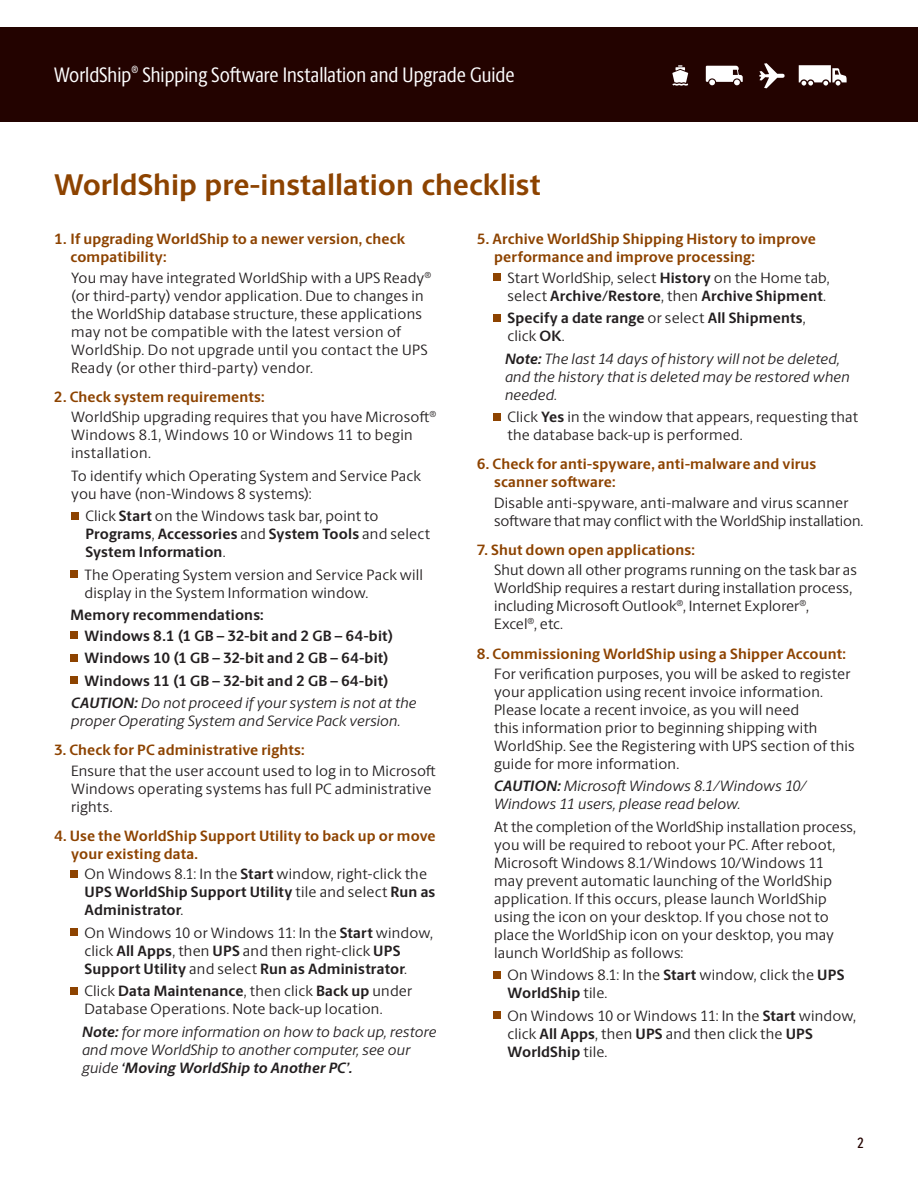
<style>
.page{position:relative;width:918px;height:1188px;background:#fff}
.page>*{position:absolute;margin:0;border:0;box-sizing:border-box;transform-origin:0 0}
.t1{font:700 30px "UPS Berlingske Sans";color:#8d4300}
.t2{font:21px "UPS Berlingske Sans Cn";color:#fff}
.t3{font:15px/18px "UPS Berlingske Sans";letter-spacing:.01em;color:#231f20}
.t4{font:italic 15px/18px "UPS Berlingske Sans";letter-spacing:.01em;color:#231f20}
.t5{font:700 15px/18px "UPS Berlingske Sans";letter-spacing:.01em;color:#8d4300}
.t6{font:700 15px/18px "UPS Berlingske Sans";letter-spacing:.01em;color:#231f20}
.t7{font:500 15px "UPS Berlingske Sans Cn";color:#230300}
.s1{font-weight:700;color:#8d4300}
.s2{font-weight:400}
.s3{font-weight:700}
</style>
<div class="page">
<div style="left:0;top:27px;width:918px;height:95px;background:#230300"></div>
<svg style="left:672px;top:65px;width:16px;height:21px"></svg>
<svg style="left:706px;top:66px;width:37px;height:20px"></svg>
<svg style="left:759px;top:63px;width:26px;height:25px"></svg>
<svg style="left:799px;top:65px;width:48px;height:21px"></svg>
<div style="left:71px;top:512px;width:8px;height:8px;background:#8d4300"></div>
<div style="left:70px;top:570px;width:8px;height:8px;background:#8d4300"></div>
<div style="left:70px;top:631px;width:8px;height:8px;background:#8d4300"></div>
<div style="left:70px;top:654px;width:8px;height:8px;background:#8d4300"></div>
<div style="left:70px;top:676px;width:8px;height:8px;background:#8d4300"></div>
<div style="left:70px;top:870px;width:8px;height:8px;background:#8d4300"></div>
<div style="left:70px;top:928px;width:8px;height:8px;background:#8d4300"></div>
<div style="left:70px;top:987px;width:8px;height:8px;background:#8d4300"></div>
<div style="left:493px;top:273px;width:8px;height:8px;background:#8d4300"></div>
<div style="left:493px;top:314px;width:8px;height:8px;background:#8d4300"></div>
<div style="left:493px;top:413px;width:8px;height:8px;background:#8d4300"></div>
<div style="left:493px;top:971px;width:8px;height:8px;background:#8d4300"></div>
<div style="left:493px;top:1012px;width:8px;height:7px;background:#8d4300"></div>
<h2 class="t2" style="left:54px;top:60px;width:462px">WorldShip<sup>®</sup> Shipping Software Installation and Upgrade Guide</h2>
<h1 class="t1" style="left:54px;top:162px;width:488px">WorldShip pre-installation checklist</h1>
<p class="t5" style="left:70px;top:230px;width:336px;text-indent:-16px">1. If upgrading WorldShip to a newer version, check compatibility:</p>
<p class="t3" style="left:71px;top:268px;width:362px">You may have integrated WorldShip with a UPS Ready<sup>® </sup>(or third-party) vendor application. Due to changes in the WorldShip database structure, these applications may not be compatible with the latest version of WorldShip. Do not upgrade until you contact the UPS Ready (or other third-party) vendor.</p>
<p class="t3" style="left:71px;top:386px;width:366px;line-height:20.4px;text-indent:-17px"><span class="s1">2. Check system requirements:<br></span>WorldShip upgrading requires that you have Microsoft<sup>®</sup></p>
<p class="t3" style="left:71px;top:425px;width:343px">Windows 8.1, Windows 10 or Windows 11 to begin installation.</p>
<p class="t3" style="left:71px;top:466px;width:351px">To identify which Operating System and Service Pack you have (non-Windows 8 systems):</p>
<p class="t6" style="left:85px;top:507px;width:346px"><span class="s2">Click</span> Start <span class="s2">on the Windows task bar, point to<br></span>Programs<span class="s2">,</span> Accessories <span class="s2">and</span> System Tools <span class="s2">and select<br></span>System Information<span class="s2">.</span></p>
<p class="t3" style="left:85px;top:565px;width:340px">The Operating System version and Service Pack will display in the System Information window.</p>
<p class="t6" style="left:85px;top:605px;width:310px;line-height:20.4px;text-indent:-14px">Memory recommendations:<br>Windows 8.1 (1 GB – 32-bit and 2 GB – 64-bit)</p>
<p class="t6" style="left:85px;top:649px;width:306px">Windows 10 (1 GB – 32-bit and 2 GB – 64-bit)</p>
<p class="t6" style="left:85px;top:671px;width:306px">Windows 11 (1 GB – 32-bit and 2 GB – 64-bit)</p>
<p class="t4" style="left:71px;top:693px;width:347px"><span class="s3">CAUTION:</span> Do not proceed if your system is not at the</p>
<p class="t4" style="left:71px;top:711px;width:331px">proper Operating System and Service Pack version.</p>
<p class="t5" style="left:54px;top:741px;width:252px">3. Check for PC administrative rights:</p>
<p class="t3" style="left:71px;top:761px;width:366px">Ensure that the user account used to log in to Microsoft<br>Windows operating systems has full PC administrative rights.</p>
<p class="t5" style="left:71px;top:827px;width:366px;text-indent:-17px">4. Use the WorldShip Support Utility to back up or move your existing data.</p>
<p class="t3" style="left:85px;top:864px;width:352px">On Windows 8.1: In the <span class="s3">Start</span> window, right-click the<br><span class="s3">UPS WorldShip Support Utility</span> tile and select <span class="s3">Run as<br>Administrator</span>.</p>
<p class="t3" style="left:85px;top:923px;width:350px">On Windows 10 or Windows 11: In the <span class="s3">Start</span> window, click <span class="s3">All Apps</span>, then <span class="s3">UPS</span> and then right-click <span class="s3">UPS<br>Support Utility</span> and select <span class="s3">Run as Administrator</span>.</p>
<p class="t3" style="left:85px;top:981px;width:329px">Click <span class="s3">Data Maintenance</span>, then click <span class="s3">Back up</span> under<br>Database Operations. Note back-up location.</p>
<p class="t4" style="left:82px;top:1022px;width:356px"><span class="s3">Note:</span> for more information on how to back up, restore and move WorldShip to another computer, see our guide <span class="s3">‘Moving WorldShip to Another PC’.</span></p>
<p class="t5" style="left:494px;top:230px;width:323px;text-indent:-17px">5. Archive WorldShip Shipping History to improve performance and improve processing:</p>
<p class="t3" style="left:508px;top:268px;width:324px">Start WorldShip, select <span class="s3">History</span> on the Home tab, select <span class="s3">Archive/Restore</span>, then <span class="s3">Archive Shipment</span>.</p>
<p class="t6" style="left:508px;top:309px;width:300px">Specify a date range <span class="s2">or select</span> All Shipments<span class="s2">, click</span> OK<span class="s2">.</span></p>
<p class="t4" style="left:505px;top:349px;width:346px"><span class="s3">Note:</span> The last 14 days of history will not be deleted, and the history that is deleted may be restored when needed.</p>
<p class="t3" style="left:508px;top:407px;width:352px">Click <span class="s3">Yes</span> in the window that appears, requesting that the database back-up is performed.</p>
<p class="t5" style="left:494px;top:455px;width:324px;text-indent:-17px">6. Check for anti-spyware, anti-malware and virus scanner software:</p>
<p class="t3" style="left:494px;top:493px;width:371px">Disable anti-spyware, anti-malware and virus scanner software that may conflict with the WorldShip installation.</p>
<p class="t5" style="left:477px;top:541px;width:220px">7. Shut down open applications:</p>
<p class="t3" style="left:494px;top:561px;width:364px">Shut down all other programs running on the task bar as WorldShip requires a restart during installation process, including Microsoft Outlook<sup>®</sup>, Internet Explorer<sup>®</sup>,<br>Excel<sup>®</sup>, etc.</p>
<p class="t5" style="left:477px;top:644px;width:371px">8. Commissioning WorldShip using a Shipper Account:</p>
<p class="t3" style="left:494px;top:664px;width:362px">For verification purposes, you will be asked to register your application using recent invoice information.<br>Please locate a recent invoice, as you will need<br>this information prior to beginning shipping with WorldShip. See the Registering with UPS section of this guide for more information.</p>
<p class="t4" style="left:494px;top:777px;width:314px"><span class="s3">CAUTION:</span> Microsoft Windows 8.1/Windows 10/<br>Windows 11 users, please read below.</p>
<p class="t3" style="left:494px;top:817px;width:363px">At the completion of the WorldShip installation process, you will be required to reboot your PC. After reboot, Microsoft Windows 8.1/Windows 10/Windows 11 may prevent automatic launching of the WorldShip application. If this occurs, please launch WorldShip using the icon on your desktop. If you chose not to place the WorldShip icon on your desktop, you may launch WorldShip as follows:</p>
<p class="t3" style="left:508px;top:966px;width:338px">On Windows 8.1: In the <span class="s3">Start</span> window, click the <span class="s3">UPS<br>WorldShip</span> tile.</p>
<p class="t3" style="left:508px;top:1006px;width:350px">On Windows 10 or Windows 11: In the <span class="s3">Start</span> window, click <span class="s3">All Apps</span>, then <span class="s3">UPS</span> and then click the <span class="s3">UPS<br>WorldShip</span> tile.</p>
<p class="t7" style="left:857px;top:1132px;width:8px">2</p>
</div>
